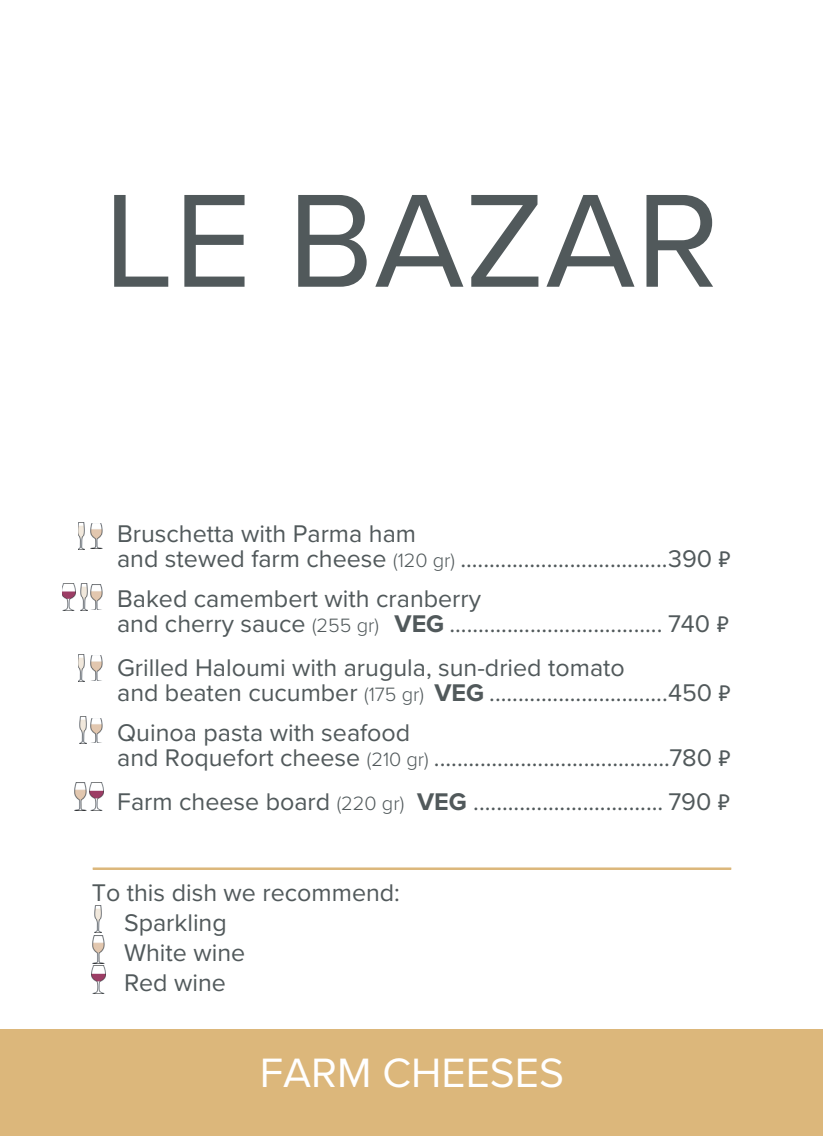
<style>
.page{position:relative;width:823px;height:1136px;background:#fff}
.page>*{position:absolute;margin:0;border:0;box-sizing:border-box;transform-origin:0 0}
.t1{font:137.5px "Proxima Nova";color:#51595b}
.t2{font:42.5px "Proxima Nova";color:#fff}
.t3{font:25px/30px "Proxima Nova";color:#51595b}
.s1{font-weight:300;font-size:20px}
.s2{font-family:"Calibri"}
.s3{font-weight:700}
</style>
<div class="page">
<div style="left:0;top:1029px;width:822px;height:106px;background:#dcb77b"></div>
<img style="left:91px;top:965px;width:14px;height:27px">
<img style="left:92px;top:935px;width:12px;height:28px">
<img style="left:95px;top:905px;width:6px;height:27px">
<hr style="left:93px;top:867px;width:637px;height:2px;background:#dcb77b">
<img style="left:90px;top:782px;width:13px;height:28px">
<img style="left:62px;top:583px;width:14px;height:27px">
<img style="left:74px;top:782px;width:12px;height:28px">
<img style="left:90px;top:585px;width:12px;height:24px">
<img style="left:90px;top:523px;width:12px;height:25px">
<img style="left:78px;top:522px;width:7px;height:27px">
<img style="left:90px;top:655px;width:12px;height:25px">
<img style="left:78px;top:654px;width:7px;height:27px">
<img style="left:90px;top:718px;width:12px;height:24px">
<img style="left:79px;top:716px;width:7px;height:27px">
<img style="left:80px;top:583px;width:7px;height:27px">
<h1 class="t1" style="left:103px;top:138px;width:617px">LE BAZAR</h1>
<p class="t3" style="left:117px;top:517px;width:300px">Bruschetta with Parma ham</p>
<p class="t3" style="left:117px;top:542px;width:615px">and stewed farm cheese <span class="s1">(120 gr)</span> ....................................390 <span class="s2">₽</span></p>
<p class="t3" style="left:117px;top:583px;width:365px">Baked camembert with cranberry</p>
<p class="t3" style="left:117px;top:608px;width:613px">and cherry sauce <span class="s1">(255 gr)</span> <span class="s3">VEG</span> ..................................... 740 <span class="s2">₽</span></p>
<p class="t3" style="left:117px;top:651px;width:509px">Grilled Haloumi with arugula, sun-dried tomato</p>
<p class="t3" style="left:117px;top:676px;width:615px">and beaten cucumber <span class="s1">(175 gr)</span> <span class="s3">VEG</span> ...............................450 <span class="s2">₽</span></p>
<p class="t3" style="left:117px;top:716px;width:294px">Quinoa pasta with seafood</p>
<p class="t3" style="left:117px;top:741px;width:615px">and Roquefort cheese <span class="s1">(210 gr)</span> .........................................780 <span class="s2">₽</span></p>
<p class="t3" style="left:117px;top:785px;width:614px">Farm cheese board <span class="s1">(220 gr)</span> <span class="s3">VEG</span> ................................. 790 <span class="s2">₽</span></p>
<p class="t3" style="left:124px;top:876px;width:277px;text-indent:-32px">To this dish we recommend:<br>Sparkling<br>White wine<br>Red wine</p>
<h2 class="t2" style="left:259px;top:1040px;width:305px">FARM CHEESES</h2>
</div>
